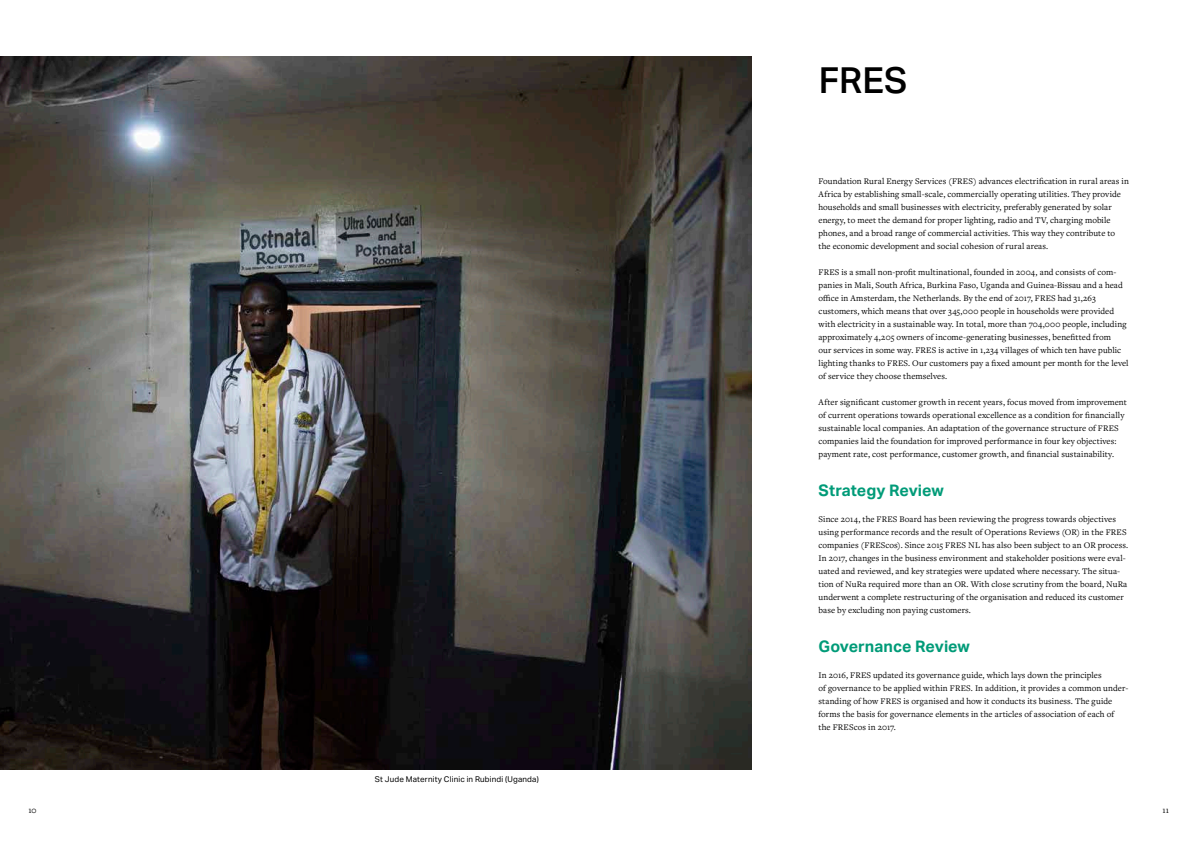
<style>
.page{position:relative;width:1191px;height:842px;background:#fff}
.page>*{position:absolute;margin:0;border:0;box-sizing:border-box;transform-origin:0 0}
.t1{font:500 36px "Aktiv Grotesk";color:#000}
.t2{font:700 16px "Aktiv Grotesk";color:#009b78}
.t3{font:9px/13px "Freight Text Pro";letter-spacing:.005em;color:#000}
.t4{font:8px "Aktiv Grotesk";letter-spacing:.025em;color:#000}
</style>
<div class="page">
<img style="left:0;top:57px;width:751px;height:712px">
<h1 class="t1" style="left:819px;top:59px;width:90px">FRES</h1>
<p class="t4" style="left:375px;top:775px;width:165px">St Jude Maternity Clinic in Rubindi (Uganda)</p>
<p class="t3" style="left:818px;top:175px;width:312px">Foundation Rural Energy Services (FRES) advances electrification in rural areas in Africa by establishing small-scale, commercially operating utilities. They provide households and small businesses with electricity, preferably generated by solar energy, to meet the demand for proper lighting, radio and TV, charging mobile phones, and a broad range of commercial activities. This way they contribute to the economic development and social cohesion of rural areas.</p>
<p class="t3" style="left:818px;top:266px;width:311px">FRES is a small non-profit multinational, founded in 2004, and consists of com&shy;panies in Mali, South Africa, Burkina Faso, Uganda and Guinea-Bissau and a head office in Amsterdam, the Netherlands. By the end of 2017, FRES had 31,263 customers, which means that over 345,000 people in households were provided with electricity in a sustainable way. In total, more than 704,000 people, including approximately 4,205 owners of income-generating businesses, benefitted from<br>our services in some way. FRES is active in 1,234 villages of which ten have public lighting thanks to FRES. Our customers pay a fixed amount per month for the level of service they choose themselves.</p>
<p class="t3" style="left:818px;top:396px;width:310px">After significant customer growth in recent years, focus moved from improvement of current operations towards operational excellence as a condition for financially sustainable local companies. An adaptation of the governance structure of FRES companies laid the foundation for improved performance in four key objectives: payment rate, cost performance, customer growth, and financial sustainability.</p>
<h2 class="t2" style="left:818px;top:481px;width:127px">Strategy Review</h2>
<p class="t3" style="left:818px;top:513px;width:311px">Since 2014, the FRES Board has been reviewing the progress towards objectives using performance records and the result of Operations Reviews (OR) in the FRES companies (FREScos). Since 2015 FRES NL has also been subject to an OR process.<br>In 2017, changes in the business environment and stakeholder positions were eval&shy;uated and reviewed, and key strategies were updated where necessary. The situa&shy;tion of NuRa required more than an OR. With close scrutiny from the board, NuRa underwent a complete restructuring of the organisation and reduced its customer base by excluding non paying customers.</p>
<h2 class="t2" style="left:818px;top:637px;width:153px">Governance Review</h2>
<p class="t3" style="left:818px;top:669px;width:311px">In 2016, FRES updated its governance guide, which lays down the principles<br>of governance to be applied within FRES. In addition, it provides a common under&shy;standing of how FRES is organised and how it conducts its business. The guide forms the basis for governance elements in the articles of association of each of the FREScos in 2017.</p>
<p class="t3" style="left:28px;top:804px;width:10px">10</p>
<p class="t3" style="left:1162px;top:804px;width:8px">11</p>
</div>
